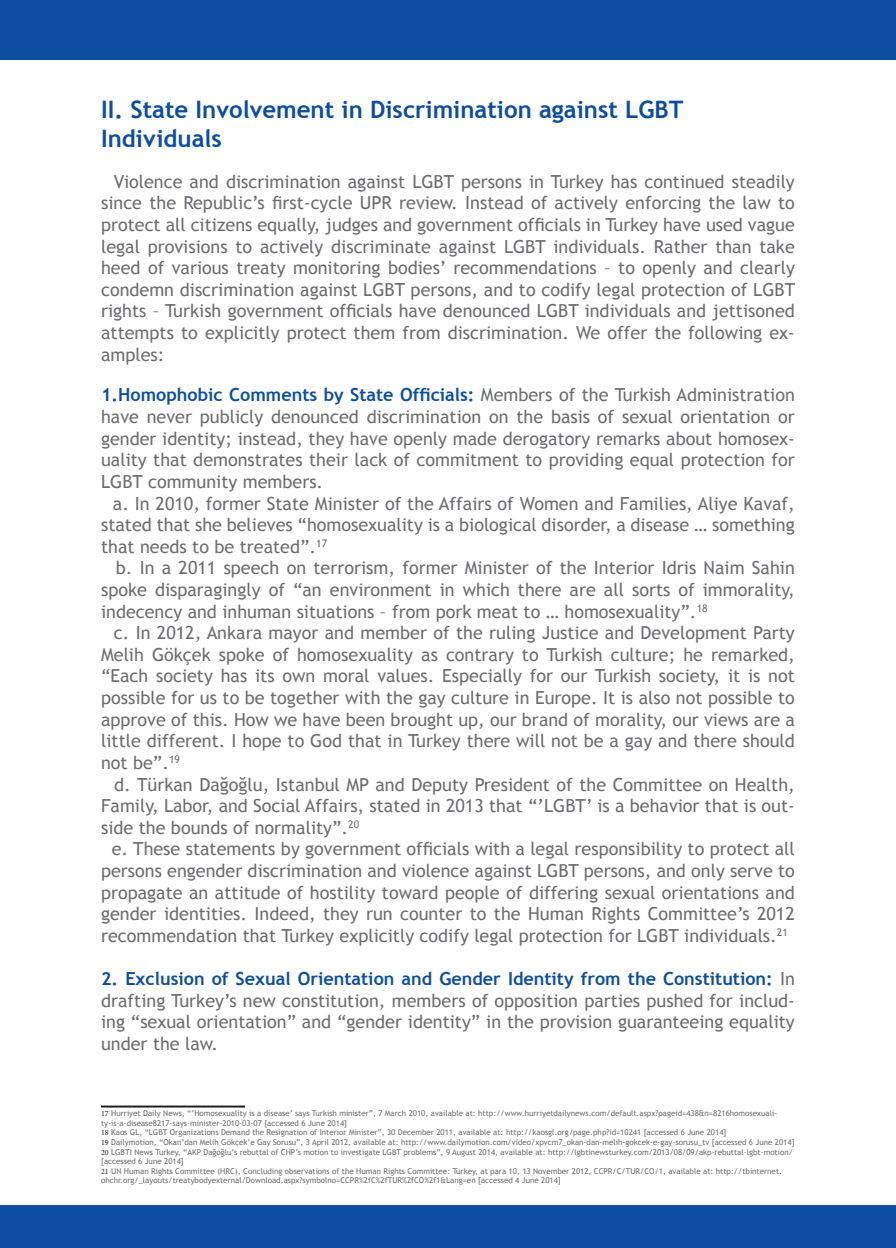
<style>
.page{position:relative;width:896px;height:1248px;background:#fff}
.page>*{position:absolute;margin:0;border:0;box-sizing:border-box;transform-origin:0 0}
.t1{font:700 24px "Trebuchet MS";color:#0d4da1}
.t2{font:18px/21.6px "Trebuchet MS";color:#6c6d70;text-align:justify}
.t3{font:8px/9.6px "Trebuchet MS";color:#6c6d70}
.s1{font-weight:700;color:#0d4da1}
.s2{font-family:"Minion Pro";color:#231f20}
</style>
<div class="page">
<div style="left:0;top:0;width:896px;height:60px;background:#0d4da1"></div>
<div style="left:0;top:1204px;width:896px;height:43px;background:#0d4da1"></div>
<hr style="left:101px;top:1105px;width:144px;height:2px;background:#231f20">
<p class="t1" style="left:101px;top:95px;width:584px">II. State Involvement in Discrimination against LGBT</p>
<p class="t1" style="left:101px;top:123px;width:122px">Individuals</p>
<p class="t2" style="left:101px;top:171px;width:695px;text-indent:13px">Violence and discrimination against LGBT persons in Turkey has continued steadily since the Republic’s first-cycle UPR review. Instead of actively enforcing the law to protect all citizens equally, judges and government officials in Turkey have used vague legal provisions to actively discriminate against LGBT individuals. Rather than take heed of various treaty monitoring bodies’ recommendations – to openly and clearly condemn discrimination against LGBT persons, and to codify legal protection of LGBT rights – Turkish government officials have denounced LGBT individuals and jettisoned attempts to explicitly protect them from discrimination. We offer the following ex&shy;amples:</p>
<p class="t2" style="left:101px;top:384px;width:695px"><span class="s1">1.Homophobic Comments by State Officials:</span> Members of the Turkish Administration have never publicly denounced discrimination on the basis of sexual orientation or gender identity; instead, they have openly made derogatory remarks about homosex&shy;uality that demonstrates their lack of commitment to providing equal protection for LGBT community members.</p>
<p class="t2" style="left:101px;top:492px;width:695px;text-indent:12px">a. In 2010, former State Minister of the Affairs of Women and Families, Aliye Kavaf, stated that she believes “homosexuality is a biological disorder, a disease … something that needs to be treated”.<sup>17</sup></p>
<p class="t2" style="left:101px;top:557px;width:695px;text-indent:15px">b. In a 2011 speech on terrorism, former Minister of the Interior Idris Naim Sahin spoke disparagingly of “an environment in which there are all sorts of immorality, indecency and inhuman situations – from pork meat to … homosexuality”.<sup>18</sup></p>
<p class="t2" style="left:101px;top:622px;width:695px;text-indent:13px">c. In 2012, Ankara mayor and member of the ruling Justice and Development Party Melih Gökçek spoke of homosexuality as contrary to Turkish culture; he remarked, “Each society has its own moral values. Especially for our Turkish society, it is not possible for us to be together with the gay culture in Europe. It is also not possible to approve of this. How we have been brought up, our brand of morality, our views are a little different. I hope to God that in Turkey there will not be a gay and there should not be”.<sup>19</sup></p>
<p class="t2" style="left:101px;top:773px;width:695px;text-indent:13px">d. Türkan Dağoğlu, Istanbul MP and Deputy President of the Committee on Health, Family, Labor, and Social Affairs, stated in 2013 that “’LGBT’ is a behavior that is out&shy;side the bounds of normality”.<sup>20</sup></p>
<p class="t2" style="left:101px;top:838px;width:695px;text-align:center">e. These statements by government officials with a legal responsibility to protect all persons engender discrimination and violence against LGBT persons, and only serve to propagate an attitude of hostility toward people of differing sexual orientations and gender identities. Indeed, they run counter to the Human Rights Committee’s 2012 recommendation that Turkey explicitly codify legal protection for LGBT individuals.<sup>21</sup></p>
<p class="t2" style="left:101px;top:968px;width:695px"><span class="s1">2. Exclusion of Sexual Orientation and Gender Identity from the Constitution:</span> In drafting Turkey’s new constitution, members of opposition parties pushed for includ&shy;ing “sexual orientation” and “gender identity” in the provision guaranteeing equality under the law.</p>
<p class="t3" style="left:101px;top:1108px;width:678px"><span class="s2">17</span> Hurriyet Daily News, “’Homosexuality is a disease’ says Turkish minister”, 7 March 2010, available at: http://www.hurriyetdailynews.com/default.aspx?pageid=438&amp;n=8216homosexuali&shy;ty-is-a-disease8217-says-minister-2010-03-07 [accessed 6 June 2014]</p>
<p class="t3" style="left:101px;top:1127px;width:627px"><span class="s2">18</span> Kaos GL, “LGBT Organizations Demand the Resignation of Interior Minister”, 30 December 2011, available at: http://kaosgl.org/page.php?id=10241 [accessed 6 June 2014]</p>
<p class="t3" style="left:101px;top:1137px;width:695px"><span class="s2">19</span> Dailymotion, “Okan’dan Melih Gökçek’e Gay Sorusu”, 3 April 2012, available at: http://www.dailymotion.com/video/xpvcm7_okan-dan-melih-gokcek-e-gay-sorusu_tv [accessed 6 June 2014]</p>
<p class="t3" style="left:101px;top:1146px;width:693px"><span class="s2">20</span> LGBTI News Turkey, “AKP Dağoğlu’s rebuttal of CHP’s motion to investigate LGBT problems”, 9 August 2014, available at: http://lgbtinewsturkey.com/2013/08/09/akp-rebuttal-lgbt-motion/ [accessed 6 June 2014]</p>
<p class="t3" style="left:101px;top:1166px;width:682px"><span class="s2">21</span> UN Human Rights Committee (HRC), Concluding observations of the Human Rights Committee: Turkey, at para 10, 13 November 2012, CCPR/C/TUR/CO/1, available at: http://tbinternet. ohchr.org/_layouts/treatybodyexternal/Download.aspx?symbolno=CCPR%2fC%2fTUR%2fCO%2f1&amp;Lang=en [accessed 4 June 2014]</p>
</div>
